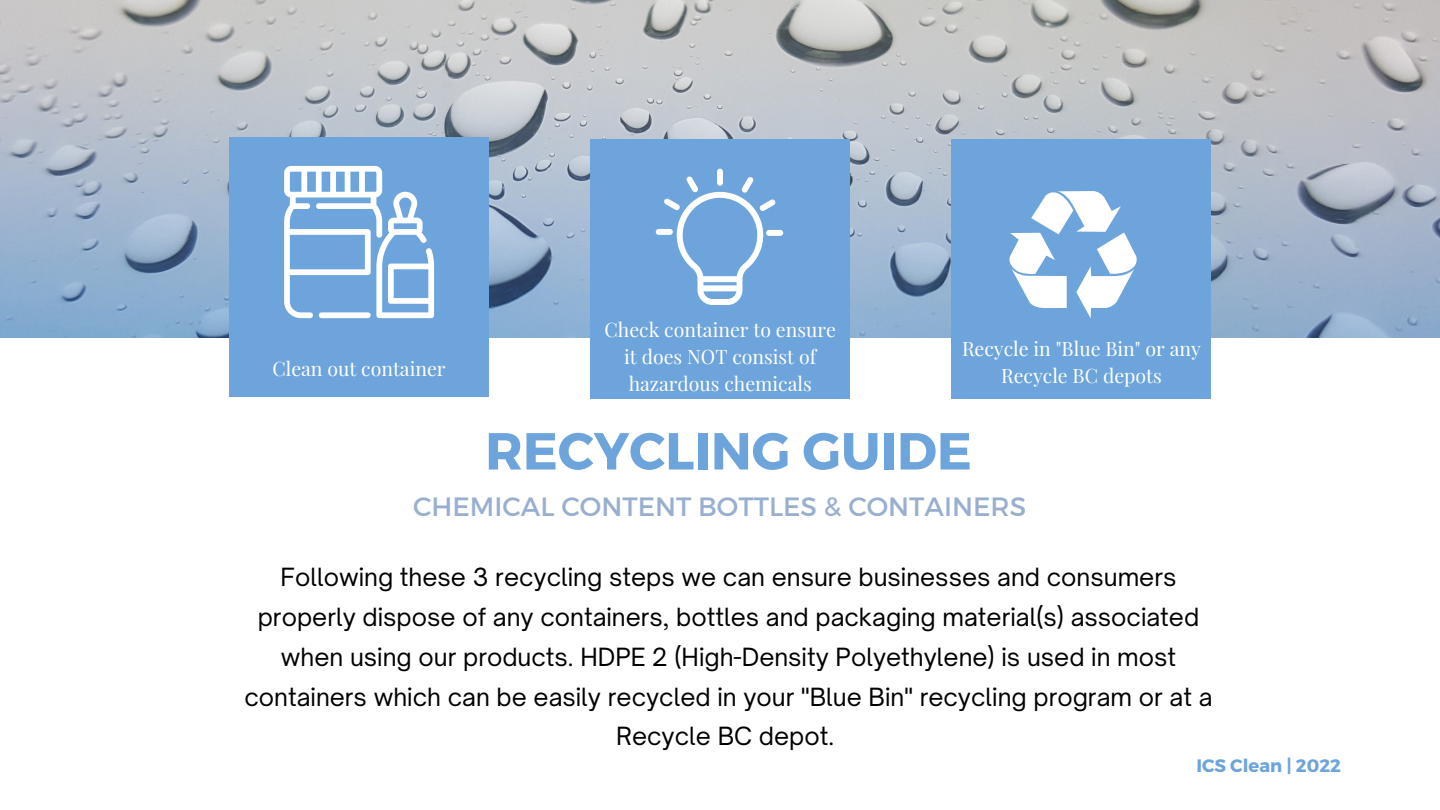
<style>
.page{position:relative;width:1440px;height:810px;background:#fff}
.page>*{position:absolute;margin:0;border:0;box-sizing:border-box;transform-origin:0 0}
.t1{font:700 52px "Montserrat";color:#6da4db}
.t2{font:26.5px "Montserrat";color:#99afcf}
.t3{font:24px/39.8px "Open Sauce One";color:#000;text-align:center}
.t4{font:19.5px/27px "Playfair Display";color:#fff;text-align:center}
.t5{font:700 18px "Montserrat";color:#6da4db}
</style>
<div class="page">
<img style="left:0;top:0;width:1440px;height:338px">
<div style="left:229px;top:138px;width:260px;height:259px;background:#6da4db"></div>
<div style="left:590px;top:139px;width:260px;height:259px;background:#6da4db"></div>
<div style="left:951px;top:139px;width:260px;height:259px;background:#6da4db"></div>
<svg style="left:1009px;top:191px;width:128px;height:127px"></svg>
<svg style="left:655px;top:168px;width:129px;height:137px"></svg>
<svg style="left:284px;top:165px;width:151px;height:154px"></svg>
<p class="t4" style="left:272px;top:354px;width:175px">Clean out container</p>
<p class="t4" style="left:604px;top:316px;width:233px">Check container to ensure it does NOT consist of hazardous chemicals</p>
<p class="t4" style="left:962px;top:335px;width:240px">Recycle in "Blue Bin" or any<br>Recycle BC depots</p>
<h1 class="t1" style="left:485px;top:417px;width:488px">RECYCLING GUIDE</h1>
<p class="t2" style="left:413px;top:489px;width:615px">CHEMICAL CONTENT BOTTLES &amp; CONTAINERS</p>
<p class="t3" style="left:244px;top:557px;width:970px">Following these 3 recycling steps we can ensure businesses and consumers properly dispose of any containers, bottles and packaging material(s) associated when using our products. HDPE 2 (High-Density Polyethylene) is used in most containers which can be easily recycled in your "Blue Bin" recycling program or at a Recycle BC depot.</p>
<p class="t5" style="left:1196px;top:753px;width:146px">ICS Clean | 2022</p>
</div>
